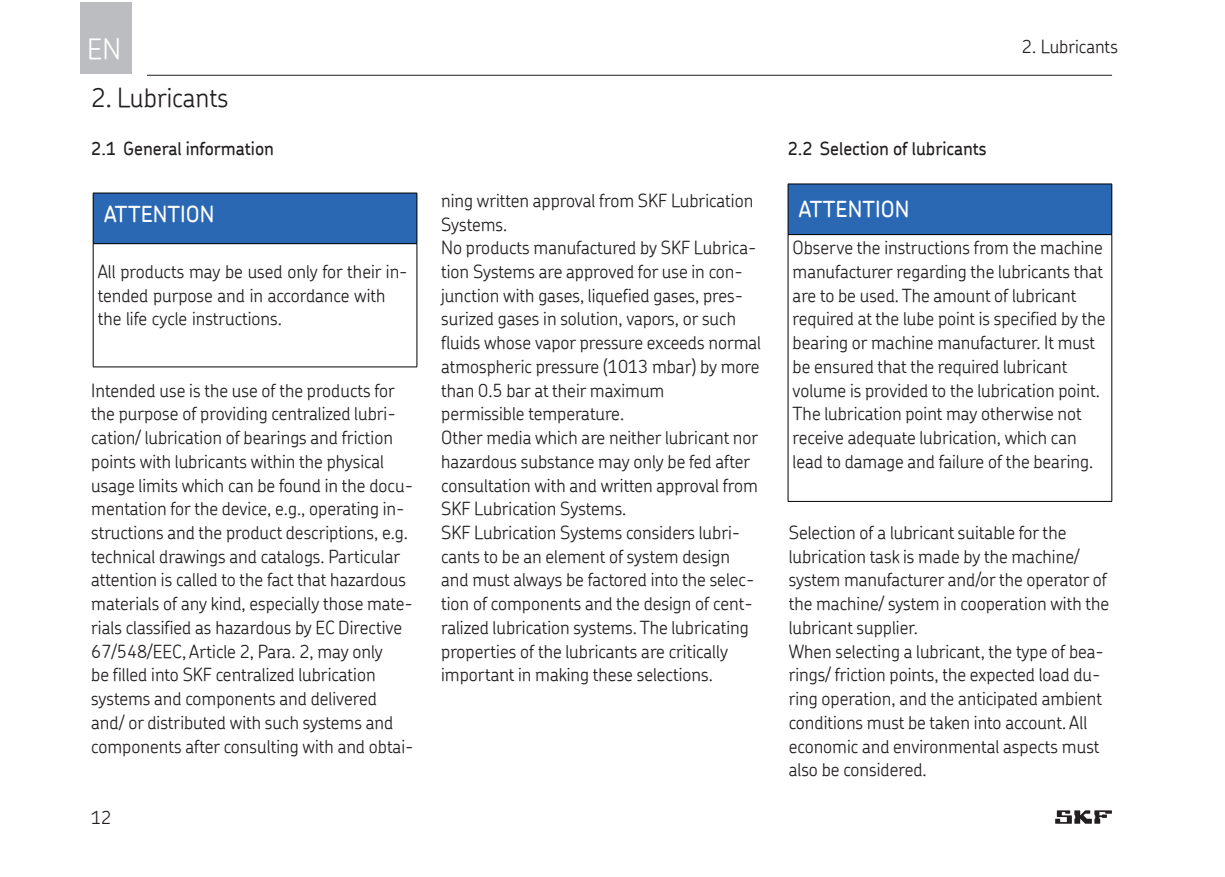
<style>
.page{position:relative;width:1225px;height:877px;background:#fff}
.page>*{position:absolute;margin:0;border:0;box-sizing:border-box;transform-origin:0 0}
.t1{font:300 28px "SKF Chevin";color:#fff}
.t2{font:300 26px "SKF Chevin";color:#231f20}
.t3{font:500 22px "SKF Chevin";color:#fff}
.t4{font:300 18px/23.6px "SKF Chevin";color:#231f20}
.t5{font:500 18px "SKF Chevin";color:#231f20}
</style>
<div class="page">
<svg style="left:1055px;top:810px;width:56px;height:13px"></svg>
<div style="left:80px;top:2px;width:52px;height:72px;background:#bcbdc0"></div>
<hr style="left:147px;top:75px;width:964px;height:1px;background:#231f20">
<div style="left:787px;top:184px;width:324px;height:50px;background:#2a68b3"></div>
<hr style="left:787px;top:183px;width:324px;height:1px;background:#000">
<hr style="left:787px;top:184px;width:1px;height:50px;background:#000">
<hr style="left:787px;top:234px;width:324px;height:1px;background:#000">
<hr style="left:787px;top:235px;width:1px;height:266px;background:#000">
<hr style="left:1111px;top:235px;width:1px;height:266px;background:#000">
<hr style="left:787px;top:501px;width:324px;height:1px;background:#000">
<hr style="left:1111px;top:184px;width:1px;height:50px;background:#000">
<div style="left:93px;top:193px;width:324px;height:50px;background:#2a68b3"></div>
<hr style="left:93px;top:192px;width:324px;height:1px;background:#000">
<hr style="left:93px;top:193px;width:1px;height:50px;background:#000">
<hr style="left:93px;top:243px;width:324px;height:1px;background:#000">
<hr style="left:93px;top:244px;width:1px;height:122px;background:#000">
<hr style="left:416px;top:244px;width:1px;height:122px;background:#000">
<hr style="left:93px;top:366px;width:324px;height:1px;background:#000">
<hr style="left:416px;top:193px;width:1px;height:50px;background:#000">
<h1 class="t1" style="left:87px;top:33px;width:35px">EN</h1>
<h2 class="t2" style="left:91px;top:86px;width:139px">2. Lubricants</h2>
<p class="t5" style="left:91px;top:140px;width:184px">2.1 General information</p>
<p class="t3" style="left:104px;top:203px;width:112px">ATTENTION</p>
<p class="t4" style="left:98px;top:260px;width:311px">All products may be used only for their in&shy;tended purpose and in accordance with the life cycle instructions.</p>
<p class="t4" style="left:91px;top:379px;width:324px">Intended use is the use of the products for the purpose of providing centralized lubri&shy;cation/ lubrication of bearings and friction points with lubricants within the physical usage limits which can be found in the docu&shy;mentation for the device, e.g., operating in&shy;structions and the product descriptions, e.g. technical drawings and catalogs. Particular attention is called to the fact that hazardous materials of any kind, especially those mate&shy;rials classified as hazardous by EC Directive 67/548/EEC, Article 2, Para. 2, may only<br>be filled into SKF centralized lubrication systems and components and delivered and/ or distributed with such systems and components after consulting with and obtai-</p>
<p class="t4" style="left:91px;top:805px;width:22px">12</p>
<p class="t4" style="left:441px;top:188px;width:321px">ning written approval from SKF Lubrication Systems.<br>No products manufactured by SKF Lubrica&shy;tion Systems are approved for use in con&shy;junction with gases, liquefied gases, pres&shy;surized gases in solution, vapors, or such fluids whose vapor pressure exceeds normal atmospheric pressure (1013 mbar) by more than 0.5 bar at their maximum<br>permissible temperature.<br>Other media which are neither lubricant nor hazardous substance may only be fed after consultation with and written approval from SKF Lubrication Systems.<br>SKF Lubrication Systems considers lubri&shy;cants to be an element of system design and must always be factored into the selec&shy;tion of components and the design of cent&shy;ralized lubrication systems. The lubricating properties of the lubricants are critically important in making these selections.</p>
<p class="t5" style="left:787px;top:140px;width:200px">2.2 Selection of lubricants</p>
<p class="t4" style="left:1021px;top:35px;width:97px">2. Lubricants</p>
<p class="t3" style="left:798px;top:198px;width:112px">ATTENTION</p>
<p class="t4" style="left:792px;top:236px;width:314px">Observe the instructions from the machine manufacturer regarding the lubricants that are to be used. The amount of lubricant required at the lube point is specified by the bearing or machine manufacturer. It must be ensured that the required lubricant volume is provided to the lubrication point.<br>The lubrication point may otherwise not receive adequate lubrication, which can lead to damage and failure of the bearing.</p>
<p class="t4" style="left:788px;top:521px;width:322px">Selection of a lubricant suitable for the lubrication task is made by the machine/ system manufacturer and/or the operator of the machine/ system in cooperation with the lubricant supplier.<br>When selecting a lubricant, the type of bea&shy;rings/ friction points, the expected load du&shy;ring operation, and the anticipated ambient conditions must be taken into account. All economic and environmental aspects must also be considered.</p>
</div>
